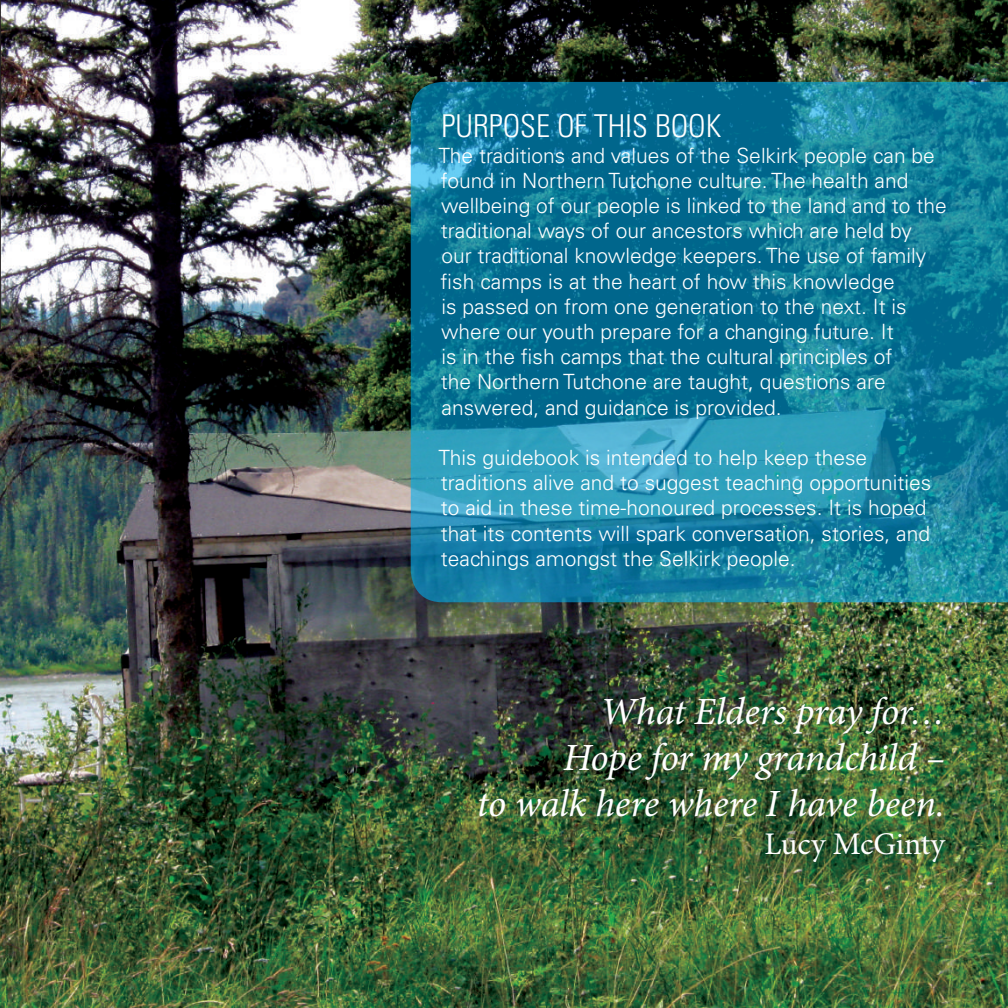
<style>
.page{position:relative;width:1008px;height:1008px;background:#fff}
.page>*{position:absolute;margin:0;border:0;box-sizing:border-box;transform-origin:0 0}
.t1{font:italic 38.5px/46.2px "Minion Pro";letter-spacing:-.005em;color:#fff;text-align:right}
.t2{font:300 condensed 31.5px "Univers LT Std";color:#fff}
.t3{font:31.5px "Minion Pro";color:#fff}
.t4{font:300 21px/25.2px "Univers LT Std";color:#fff}
</style>
<div class="page">
<img style="left:0;top:0;width:1008px;height:1008px">
<svg style="left:411px;top:82px;width:597px;height:520px;background:#127c9c"></svg>
<svg style="left:0;top:0;width:1px;height:330px"></svg>
<h2 class="t2" style="left:442px;top:107px;width:282px">PURPOSE OF THIS BOOK</h2>
<p class="t4" style="left:439px;top:143px;width:510px">The traditions and values of the Selkirk people can be found in Northern Tutchone culture. The health and wellbeing of our people is linked to the land and to the traditional ways of our ancestors which are held by<br>our traditional knowledge keepers. The use of family fish camps is at the heart of how this knowledge<br>is passed on from one generation to the next. It is where our youth prepare for a changing future. It<br>is in the fish camps that the cultural principles of<br>the Northern Tutchone are taught, questions are answered, and guidance is provided.</p>
<p class="t4" style="left:439px;top:445px;width:494px">This guidebook is intended to help keep these traditions alive and to suggest teaching opportunities to aid in these time-honoured processes. It is hoped that its contents will spark conversation, stories, and teachings amongst the Selkirk people.</p>
<h1 class="t1" style="left:477px;top:688px;width:470px">What Elders pray for…<br>Hope for my grandchild –<br>to walk here where I have been.</h1>
<h2 class="t3" style="left:764px;top:823px;width:182px">Lucy McGinty</h2>
</div>
